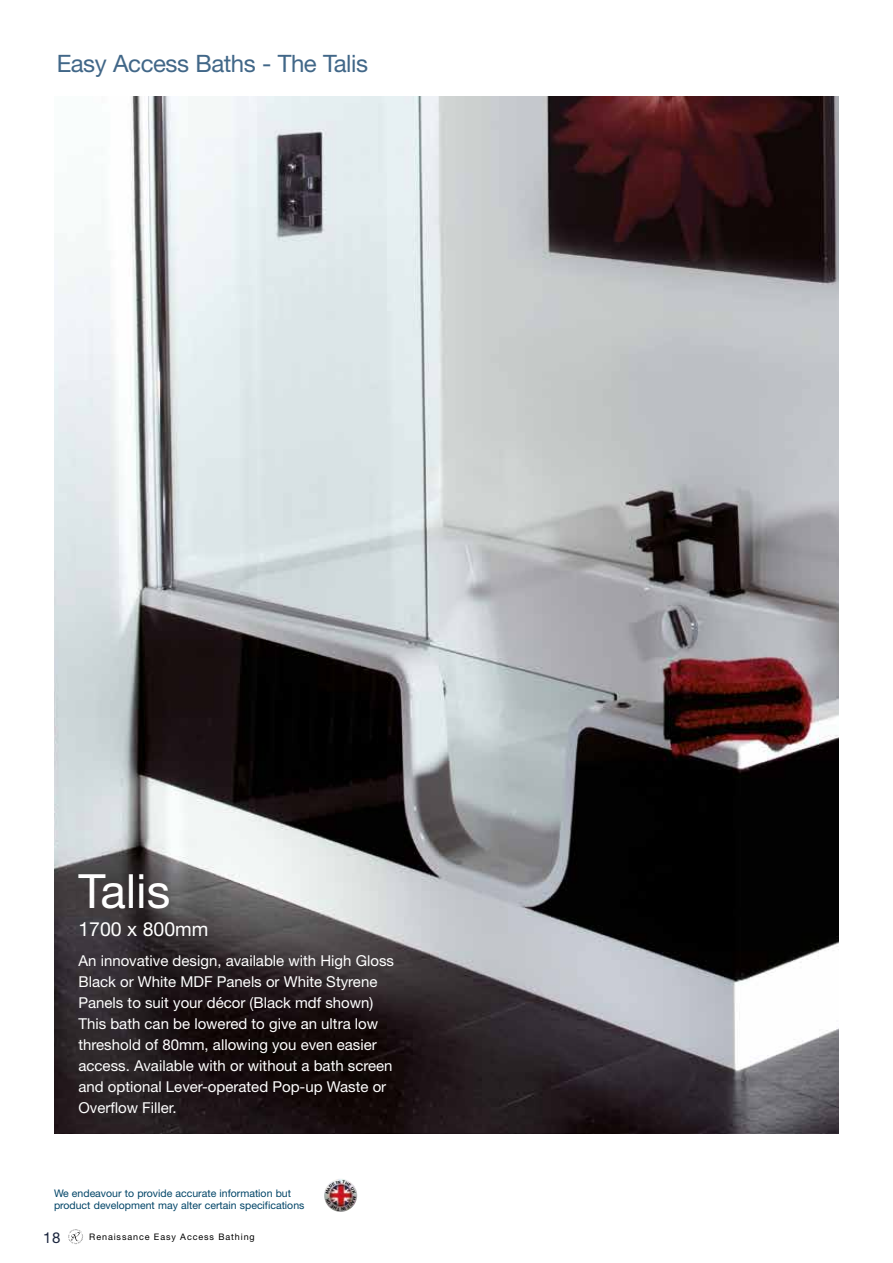
<style>
.page{position:relative;width:893px;height:1263px;background:#fff}
.page>*{position:absolute;margin:0;border:0;box-sizing:border-box;transform-origin:0 0}
.t1{font:47.25px "Helvetica Neue LT Std";color:#fff}
.t2{font:24px "Helvetica Neue LT Std";letter-spacing:-.02em;color:#416788}
.t3{font:19.5px "Helvetica Neue LT Std";color:#fff}
.t4{font:15px/21px "Helvetica Neue LT Std";color:#fff}
.t5{font:15px "Helvetica Neue LT Std";color:#1b263e}
.t6{font:10.5px/12px "Helvetica Neue LT Std";color:#004467}
.t7{font:9px "Helvetica Neue LT Std";letter-spacing:.1em;color:#000}
</style>
<div class="page">
<svg style="left:68px;top:1229px;width:15px;height:15px"></svg>
<img style="left:324px;top:1179px;width:17px;height:22px">
<img style="left:54px;top:97px;width:785px;height:1036px">
<svg style="left:326px;top:1180px;width:30px;height:30px"></svg>
<h2 class="t2" style="left:57px;top:49px;width:313px">Easy Access Baths - The Talis</h2>
<h1 class="t1" style="left:78px;top:863px;width:93px">Talis</h1>
<h3 class="t3" style="left:78px;top:918px;width:132px">1700 x 800mm</h3>
<p class="t4" style="left:78px;top:950px;width:317px">An innovative design, available with High Gloss Black or White MDF Panels or White Styrene Panels to suit your décor (Black mdf shown)<br>This bath can be lowered to give an ultra low threshold of 80mm, allowing you even easier access. Available with or without a bath screen and optional Lever-operated Pop-up Waste or Overflow Filler.</p>
<p class="t6" style="left:54px;top:1187px;width:252px">We endeavour to provide accurate information but product development may alter certain specifications</p>
<p class="t5" style="left:43px;top:1229px;width:19px">18</p>
<p class="t7" style="left:89px;top:1231px;width:167px">Renaissance Easy Access Bathing</p>
</div>
